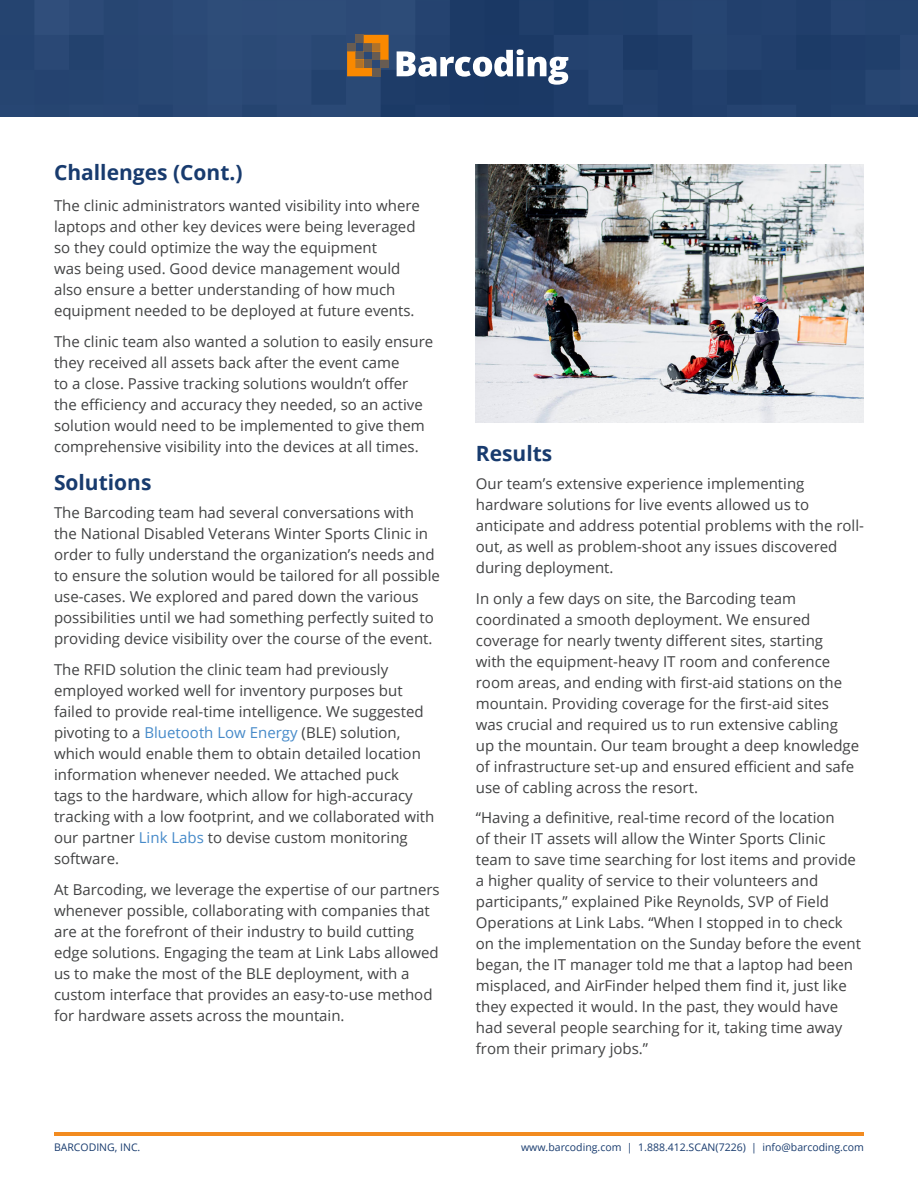
<style>
.page{position:relative;width:918px;height:1188px;background:#fff}
.page>*{position:absolute;margin:0;border:0;box-sizing:border-box;transform-origin:0 0}
.Paragraph_Style_1{font:700 21px "Open Sans";color:#183b6e}
.Bullets{font:15px/21px "Open Sans";color:#414243}
.Paragraph_Style_1-2{font:15px/21px "Open Sans";color:#414243}
.t1{font:10.5px "Open Sans";color:#183b6e}
.s1{color:#468ac9}
</style>
<div class="page">
<div style="left:0;top:0;width:918px;height:117px;background:#254370"></div>
<svg style="left:347px;top:35px;width:42px;height:41px"></svg>
<div style="left:380px;top:60px;width:9px;height:8px;background:#685c52"></div>
<svg style="left:397px;top:49px;width:171px;height:36px"></svg>
<hr style="left:54px;top:1132px;width:810px;height:4px;background:#f28b20">
<img style="left:476px;top:164px;width:388px;height:259px">
<p class="Paragraph_Style_1" style="left:54px;top:158px;width:190px">Challenges (Cont.)</p>
<p class="Paragraph_Style_1-2" style="left:54px;top:195px;width:368px">The clinic administrators wanted visibility into where laptops and other key devices were being leveraged so they could optimize the way the equipment<br>was being used. Good device management would also ensure a better understanding of how much equipment needed to be deployed at future events.</p>
<p class="Paragraph_Style_1-2" style="left:54px;top:330px;width:381px">The clinic team also wanted a solution to easily ensure they received all assets back after the event came<br>to a close. Passive tracking solutions wouldn’t offer the efficiency and accuracy they needed, so an active solution would need to be implemented to give them comprehensive visibility into the devices at all times.</p>
<p class="Paragraph_Style_1" style="left:54px;top:468px;width:99px">Solutions</p>
<p class="Bullets" style="left:54px;top:502px;width:387px">The Barcoding team had several conversations with the National Disabled Veterans Winter Sports Clinic in order to fully understand the organization’s needs and to ensure the solution would be tailored for all possible use-cases. We explored and pared down the various possibilities until we had something perfectly suited to providing device visibility over the course of the event.</p>
<p class="Paragraph_Style_1-2" style="left:54px;top:659px;width:382px">The RFID solution the clinic team had previously employed worked well for inventory purposes but failed to provide real-time intelligence. We suggested pivoting to a <span class="s1">Bluetooth Low Energy</span> (BLE) solution, which would enable them to obtain detailed location information whenever needed. We attached puck<br>tags to the hardware, which allow for high-accuracy tracking with a low footprint, and we collaborated with our partner <span class="s1">Link Labs</span> to devise custom monitoring software.</p>
<p class="Bullets" style="left:54px;top:878px;width:387px">At Barcoding, we leverage the expertise of our partners whenever possible, collaborating with companies that are at the forefront of their industry to build cutting edge solutions. Engaging the team at Link Labs allowed us to make the most of the BLE deployment, with a custom interface that provides an easy-to-use method for hardware assets across the mountain.</p>
<p class="Paragraph_Style_1" style="left:476px;top:439px;width:78px">Results</p>
<p class="Bullets" style="left:476px;top:472px;width:390px">Our team’s extensive experience implementing hardware solutions for live events allowed us to anticipate and address potential problems with the roll&shy;out, as well as problem-shoot any issues discovered during deployment.</p>
<p class="Bullets" style="left:476px;top:587px;width:385px">In only a few days on site, the Barcoding team coordinated a smooth deployment. We ensured coverage for nearly twenty different sites, starting<br>with the equipment-heavy IT room and conference room areas, and ending with first-aid stations on the mountain. Providing coverage for the first-aid sites was crucial and required us to run extensive cabling up the mountain. Our team brought a deep knowledge of infrastructure set-up and ensured efficient and safe use of cabling across the resort.</p>
<p class="Bullets" style="left:476px;top:807px;width:387px">“Having a definitive, real-time record of the location<br>of their IT assets will allow the Winter Sports Clinic team to save time searching for lost items and provide a higher quality of service to their volunteers and participants,” explained Pike Reynolds, SVP of Field Operations at Link Labs. “When I stopped in to check on the implementation on the Sunday before the event began, the IT manager told me that a laptop had been misplaced, and AirFinder helped them find it, just like they expected it would. In the past, they would have had several people searching for it, taking time away from their primary jobs.”</p>
<p class="t1" style="left:54px;top:1140px;width:88px">BARCODING, INC.</p>
<p class="t1" style="left:521px;top:1140px;width:344px">www.barcoding.com | 1.888.412.SCAN(7226) | info@barcoding.com</p>
</div>
